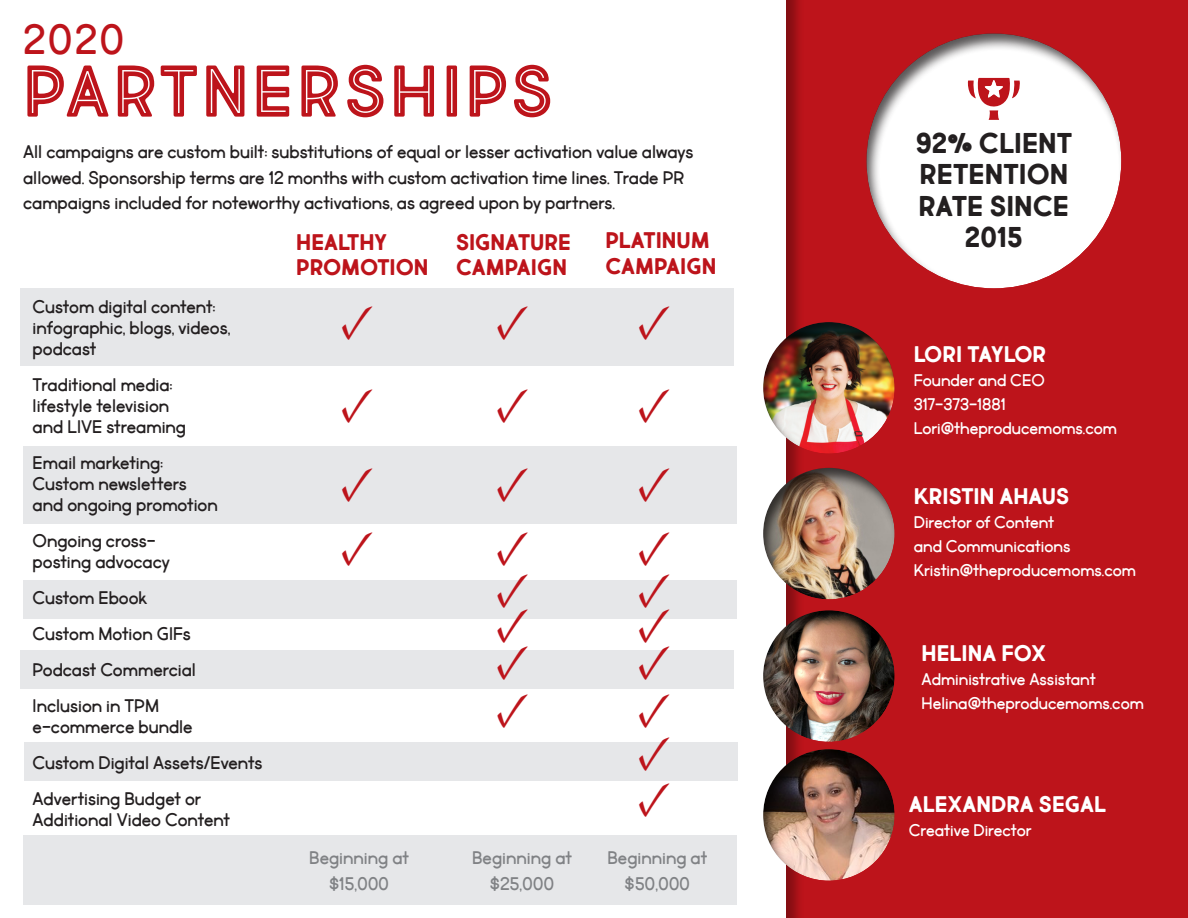
<style>
.page{position:relative;width:1188px;height:918px;background:#fff}
.page>*{position:absolute;margin:0;border:0;box-sizing:border-box;transform-origin:0 0}
.t1{font:72px "Market Fresh Inline Bold All Caps";letter-spacing:.05em;color:#bd141b}
.t2{font:49.5px "Minion Pro";color:#bd141b}
.t3{font:42px "Market Fresh All Caps";color:#bd141b}
.t4{font:28.5px/31.5px "Market Fresh Bold All Caps";color:#231f20;text-align:center}
.t5{font:22.5px/25.5px "Market Fresh Bold All Caps";color:#bd141b}
.t6{font:22.5px "Market Fresh Bold All Caps";color:#fff}
.t7{font:22.5px "Market Fresh Bold All Caps";letter-spacing:-.025em;color:#fff}
.t8{font:19.5px/21px "Market Fresh";color:#231f20}
.t9{font:19.5px/25.5px "Market Fresh";color:#808285;text-align:center}
.t10{font:18px/24px "Market Fresh";color:#fff}
</style>
<div class="page">
<div style="left:785px;top:0;width:403px;height:918px;background:#bd141b"></div>
<div style="left:23px;top:835px;width:713px;height:69px;background:#e6e7e9"></div>
<div style="left:21px;top:288px;width:713px;height:78px;background:#e6e7e9"></div>
<div style="left:23px;top:446px;width:713px;height:78px;background:#e6e7e9"></div>
<div style="left:23px;top:580px;width:713px;height:39px;background:#e6e7e9"></div>
<div style="left:21px;top:651px;width:713px;height:38px;background:#e6e7e9"></div>
<div style="left:24px;top:743px;width:713px;height:38px;background:#e6e7e9"></div>
<div style="left:762px;top:320px;width:135px;height:135px;background:#231f20;opacity:.75"></div>
<div style="left:762px;top:466px;width:135px;height:135px;background:#231f20;opacity:.75"></div>
<div style="left:762px;top:608px;width:135px;height:135px;background:#231f20;opacity:.75"></div>
<div style="left:762px;top:747px;width:135px;height:135px;background:#231f20;opacity:.75"></div>
<div style="left:864px;top:32px;width:258px;height:258px;background:#231f20;opacity:.75"></div>
<svg style="left:967px;top:78px;width:54px;height:42px"></svg>
<p class="t3" style="left:23px;top:8px;width:103px">2020</p>
<p class="t1" style="left:23px;top:37px;width:531px">PARTNERSHIPS</p>
<p class="t8" style="left:23px;top:140px;width:672px;line-height:25.5px">All campaigns are custom built: substitutions of equal or lesser activation value always allowed. Sponsorship terms are 12 months with custom activation time lines. Trade PR campaigns included for noteworthy activations, as agreed upon by partners.</p>
<p class="t8" style="left:33px;top:296px;width:199px">Custom digital content: infographic, blogs, videos, podcast</p>
<p class="t8" style="left:33px;top:374px;width:155px">Traditional media: lifestyle television and LIVE streaming</p>
<p class="t8" style="left:33px;top:452px;width:187px">Email marketing:<br>Custom newsletters and ongoing promotion</p>
<p class="t8" style="left:33px;top:530px;width:139px">Ongoing cross&shy;posting advocacy</p>
<p class="t8" style="left:33px;top:587px;width:116px">Custom Ebook</p>
<p class="t8" style="left:33px;top:623px;width:160px">Custom Motion GIFs</p>
<p class="t8" style="left:33px;top:659px;width:165px">Podcast Commercial</p>
<p class="t8" style="left:33px;top:695px;width:162px">Inclusion in TPM e-commerce bundle</p>
<p class="t8" style="left:33px;top:752px;width:231px">Custom Digital Assets/Events</p>
<p class="t8" style="left:33px;top:788px;width:199px">Advertising Budget or<br>Additional Video Content</p>
<p class="t5" style="left:296px;top:229px;width:134px">HEALTHY<br>PROMOTION</p>
<p class="t5" style="left:456px;top:229px;width:117px">SIGNATURE</p>
<p class="t5" style="left:456px;top:255px;width:112px">CAMPAIGN</p>
<p class="t2" style="left:340px;top:288px;width:35px">✓</p>
<p class="t2" style="left:496px;top:288px;width:35px">✓</p>
<p class="t2" style="left:340px;top:371px;width:35px">✓</p>
<p class="t2" style="left:496px;top:371px;width:35px">✓</p>
<p class="t2" style="left:340px;top:450px;width:35px">✓</p>
<p class="t2" style="left:340px;top:514px;width:35px">✓</p>
<p class="t2" style="left:496px;top:450px;width:35px">✓</p>
<p class="t2" style="left:496px;top:514px;width:35px">✓</p>
<p class="t2" style="left:496px;top:556px;width:35px">✓</p>
<p class="t2" style="left:496px;top:591px;width:35px">✓</p>
<p class="t2" style="left:496px;top:628px;width:35px">✓</p>
<p class="t2" style="left:496px;top:676px;width:35px">✓</p>
<p class="t5" style="left:605px;top:227px;width:106px">PLATINUM</p>
<p class="t5" style="left:605px;top:253px;width:112px">CAMPAIGN</p>
<p class="t2" style="left:637px;top:288px;width:35px">✓</p>
<p class="t2" style="left:637px;top:371px;width:35px">✓</p>
<p class="t2" style="left:637px;top:450px;width:35px">✓</p>
<p class="t2" style="left:637px;top:514px;width:35px">✓</p>
<p class="t2" style="left:637px;top:556px;width:35px">✓</p>
<p class="t2" style="left:637px;top:591px;width:35px">✓</p>
<p class="t2" style="left:637px;top:628px;width:35px">✓</p>
<p class="t2" style="left:637px;top:676px;width:35px">✓</p>
<p class="t2" style="left:637px;top:719px;width:35px">✓</p>
<p class="t2" style="left:637px;top:765px;width:35px">✓</p>
<p class="t9" style="left:309px;top:846px;width:101px">Beginning at $15,000</p>
<p class="t9" style="left:472px;top:846px;width:101px">Beginning at $25,000</p>
<p class="t9" style="left:607px;top:846px;width:101px">Beginning at $50,000</p>
<p class="t4" style="left:915px;top:127px;width:158px">92% CLIENT<br>RETENTION<br>RATE SINCE<br>2015</p>
<p class="t7" style="left:914px;top:337px;width:134px">LORI TAYLOR</p>
<p class="t10" style="left:914px;top:369px;width:133px">Founder and CEO</p>
<p class="t10" style="left:914px;top:393px;width:94px">317-373-1881</p>
<p class="t10" style="left:914px;top:417px;width:205px">Lori@theproducemoms.com</p>
<p class="t6" style="left:914px;top:479px;width:157px">KRISTIN AHAUS</p>
<p class="t10" style="left:914px;top:510px;width:158px">Director of Content and Communications</p>
<p class="t10" style="left:914px;top:558px;width:224px">Kristin@theproducemoms.com</p>
<p class="t6" style="left:922px;top:636px;width:126px">HELINA FOX</p>
<p class="t10" style="left:922px;top:667px;width:176px">Administrative Assistant</p>
<p class="t10" style="left:922px;top:691px;width:224px">Helina@theproducemoms.com</p>
<p class="t6" style="left:909px;top:787px;width:199px">ALEXANDRA SEGAL</p>
<p class="t10" style="left:909px;top:819px;width:124px">Creative Director</p>
</div>
